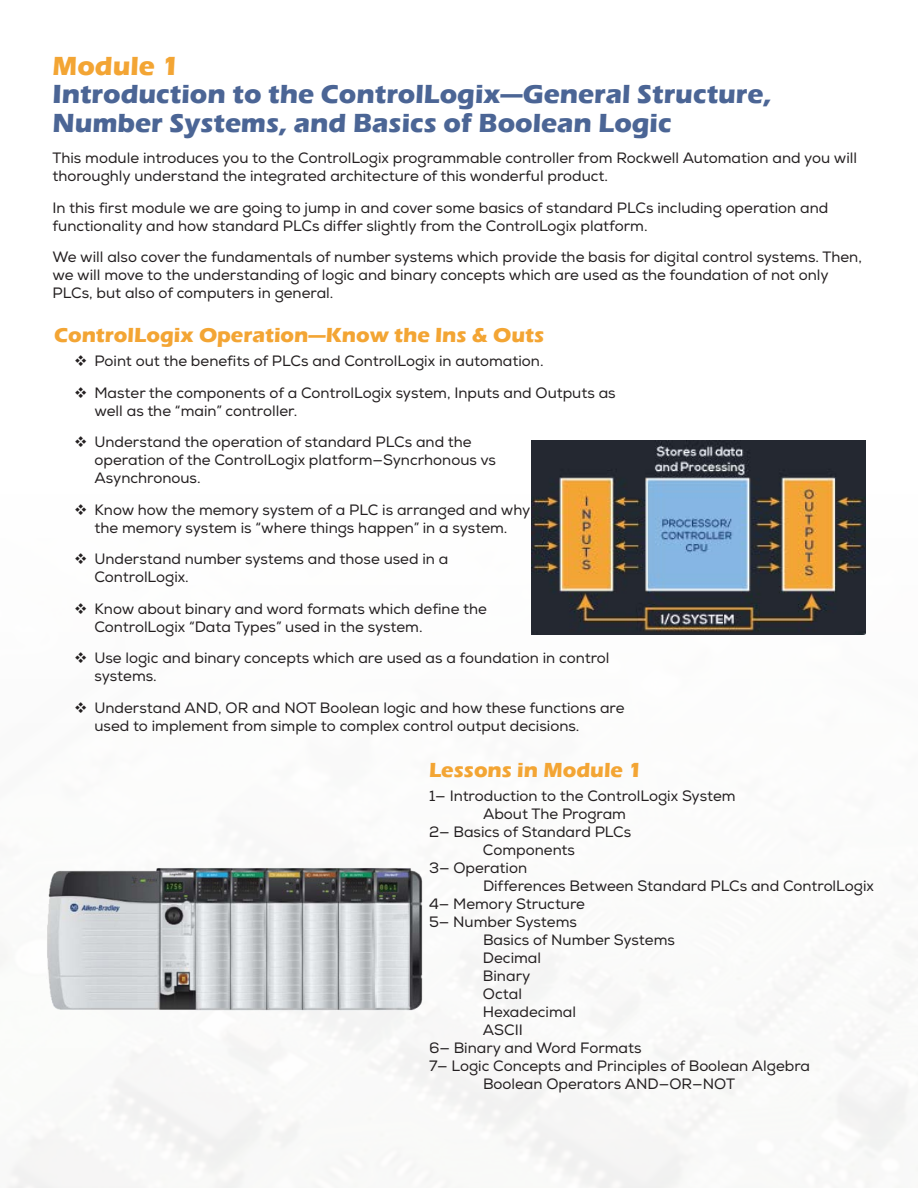
<style>
.page{position:relative;width:918px;height:1188px;background:#fff}
.page>*{position:absolute;margin:0;border:0;box-sizing:border-box;transform-origin:0 0}
.Level_1_brochure{font:700 27px/28.5px "Eras ITC";color:#4b6595}
.Brochure_Module_Body{font:700 27px "Eras ITC";color:#f3a534}
.Level_2_Brochure{font:700 21px "Eras ITC";color:#f3a534}
.Brochure_Module_Body-2{font:15px/18px "Nexa";color:#231f20}
</style>
<div class="page">
<img style="left:0;top:634px;width:918px;height:554px">
<img style="left:531px;top:441px;width:335px;height:193px">
<img style="left:39px;top:829px;width:390px;height:220px">
<svg style="left:76px;top:652px;width:10px;height:11px"></svg>
<svg style="left:76px;top:702px;width:10px;height:11px"></svg>
<p class="Brochure_Module_Body" style="left:52px;top:50px;width:128px">Module 1</p>
<p class="Level_1_brochure" style="left:52px;top:80px;width:721px">Introduction to the ControlLogix—General Structure,<br>Number Systems, and Basics of Boolean Logic</p>
<p class="Brochure_Module_Body-2" style="left:52px;top:150px;width:806px">This module introduces you to the ControlLogix programmable controller from Rockwell Automation and you will thoroughly understand the integrated architecture of this wonderful product.</p>
<p class="Brochure_Module_Body-2" style="left:52px;top:199px;width:777px">In this first module we are going to jump in and cover some basics of standard PLCs including operation and functionality and how standard PLCs differ slightly from the ControlLogix platform.</p>
<p class="Brochure_Module_Body-2" style="left:52px;top:249px;width:811px">We will also cover the fundamentals of number systems which provide the basis for digital control systems. Then, we will move to the understanding of logic and binary concepts which are used as the foundation of not only<br>PLCs, but also of computers in general.</p>
<p class="Level_2_Brochure" style="left:54px;top:323px;width:492px">ControlLogix Operation—Know the Ins &amp; Outs</p>
<p class="Brochure_Module_Body-2" style="left:94px;top:353px;width:451px">Point out the benefits of PLCs and ControlLogix in automation.</p>
<p class="Brochure_Module_Body-2" style="left:94px;top:384px;width:523px">Master the components of a ControlLogix system, Inputs and Outputs as well as the “main” controller.</p>
<p class="Brochure_Module_Body-2" style="left:94px;top:434px;width:403px">Understand the operation of standard PLCs and the operation of the ControlLogix platform—Syncrhonous vs<br>Asynchronous.</p>
<p class="Brochure_Module_Body-2" style="left:94px;top:501px;width:437px">Know how the memory system of a PLC is arranged and why the memory system is “where things happen” in a system.</p>
<p class="Brochure_Module_Body-2" style="left:94px;top:551px;width:355px">Understand number systems and those used in a<br>ControlLogix.</p>
<p class="Brochure_Module_Body-2" style="left:94px;top:600px;width:394px">Know about binary and word formats which define the<br>ControlLogix “Data Types” used in the system.</p>
<p class="Brochure_Module_Body-2" style="left:94px;top:650px;width:517px">Use logic and binary concepts which are used as a foundation in control systems.</p>
<p class="Brochure_Module_Body-2" style="left:94px;top:699px;width:532px">Understand AND, OR and NOT Boolean logic and how these functions are used to implement from simple to complex control output decisions.</p>
<p class="Level_2_Brochure" style="left:429px;top:758px;width:214px">Lessons in Module 1</p>
<p class="Brochure_Module_Body-2" style="left:429px;top:788px;width:308px">1— Introduction to the ControlLogix System</p>
<p class="Brochure_Module_Body-2" style="left:483px;top:806px;width:145px">About The Program</p>
<p class="Brochure_Module_Body-2" style="left:429px;top:824px;width:204px">2— Basics of Standard PLCs</p>
<p class="Brochure_Module_Body-2" style="left:483px;top:842px;width:94px">Components</p>
<p class="Brochure_Module_Body-2" style="left:429px;top:860px;width:100px">3— Operation</p>
<p class="Brochure_Module_Body-2" style="left:483px;top:878px;width:392px">Differences Between Standard PLCs and ControlLogix</p>
<p class="Brochure_Module_Body-2" style="left:429px;top:896px;width:158px">4— Memory Structure</p>
<p class="Brochure_Module_Body-2" style="left:429px;top:914px;width:150px">5— Number Systems</p>
<p class="Brochure_Module_Body-2" style="left:483px;top:932px;width:193px">Basics of Number Systems</p>
<p class="Brochure_Module_Body-2" style="left:483px;top:950px;width:60px">Decimal</p>
<p class="Brochure_Module_Body-2" style="left:483px;top:968px;width:49px">Binary</p>
<p class="Brochure_Module_Body-2" style="left:483px;top:986px;width:41px">Octal</p>
<p class="Brochure_Module_Body-2" style="left:483px;top:1004px;width:95px">Hexadecimal</p>
<p class="Brochure_Module_Body-2" style="left:483px;top:1022px;width:41px">ASCII</p>
<p class="Brochure_Module_Body-2" style="left:429px;top:1040px;width:214px">6— Binary and Word Formats</p>
<p class="Brochure_Module_Body-2" style="left:429px;top:1058px;width:383px">7— Logic Concepts and Principles of Boolean Algebra</p>
<p class="Brochure_Module_Body-2" style="left:483px;top:1076px;width:253px">Boolean Operators AND—OR—NOT</p>
</div>
